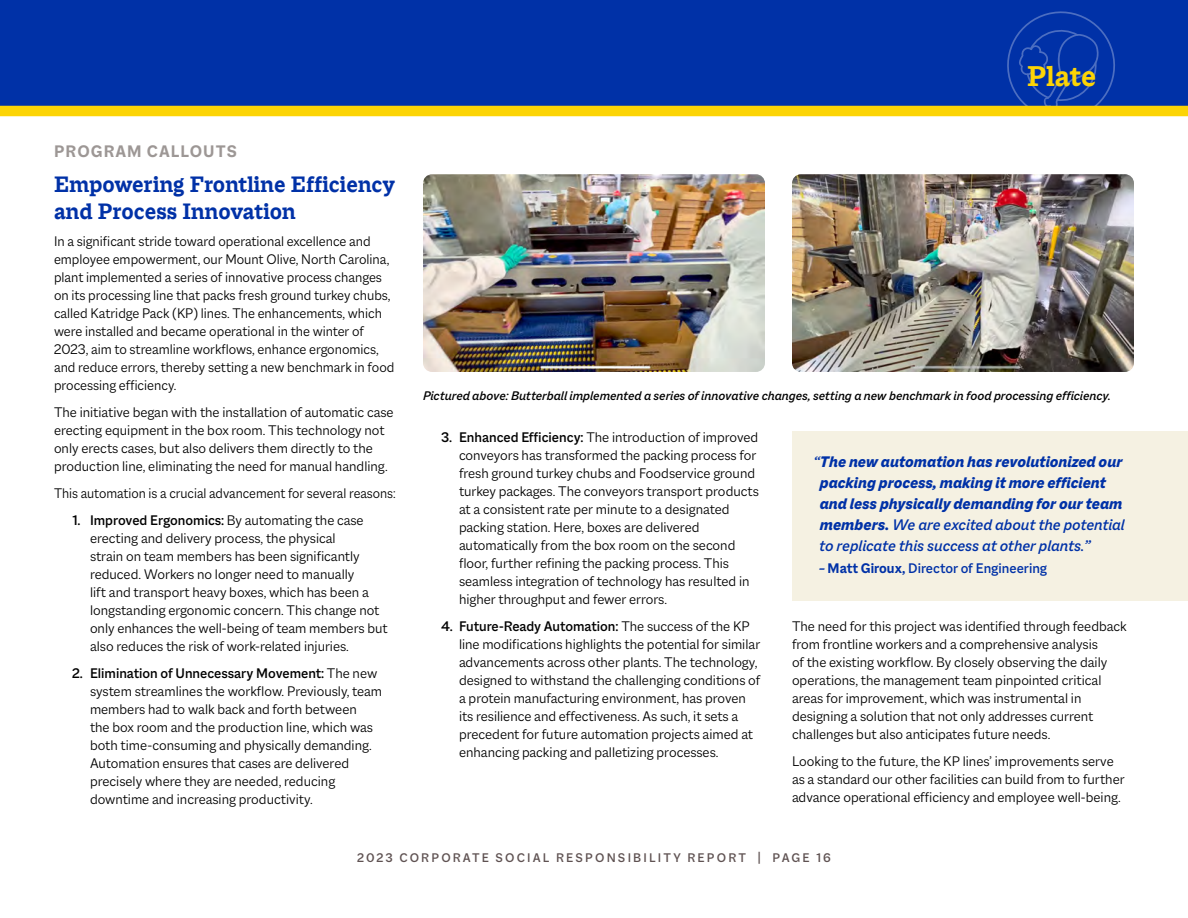
<style>
.page{position:relative;width:1188px;height:918px;background:#fff}
.page>*{position:absolute;margin:0;border:0;box-sizing:border-box;transform-origin:0 0}
.t1{font:700 30.75px "Macklin Slab";letter-spacing:-.01em;color:#fcd405}
.t2{font:700 24px/27px "Macklin Slab";color:#0031a7}
.t3{font:700 18px "Macklin Sans";letter-spacing:.06em;color:#9d9795}
.t4{font:italic 800 16.5px/21px "Macklin Sans";letter-spacing:-.005em;color:#0031a7}
.t5{font:300 15px/18px "Macklin Sans";color:#000}
.t6{font:300 15px "Macklin Sans";color:#000;scale:.96 1}
.t7{font:500 15px "Macklin Sans";color:#0031a7}
.t8{font:italic 500 13.5px "Macklin Sans";color:#000}
.t9{font:500 13.5px "Macklin Sans";letter-spacing:.16em;color:#5f5252}
.s1{font-weight:500}
.s2{font-style:italic}
.s3{font-weight:700}
</style>
<div class="page">
<div style="left:792px;top:431px;width:396px;height:170px;background:#f5f1e2"></div>
<div style="left:0;top:0;width:1188px;height:106px;background:#0031a7"></div>
<div style="left:0;top:106px;width:1188px;height:10px;background:#fcd405"></div>
<svg style="left:1001px;top:11px;width:120px;height:95px"></svg>
<img style="left:423px;top:174px;width:342px;height:198px">
<img style="left:792px;top:174px;width:342px;height:198px">
<p class="t3" style="left:54px;top:141px;width:185px">PROGRAM CALLOUTS</p>
<h2 class="t2" style="left:54px;top:170px;width:343px">Empowering Frontline Efficiency and Process Innovation</h2>
<p class="t5" style="left:54px;top:232px;width:342px">In a significant stride toward operational excellence and employee empowerment, our Mount Olive, North Carolina, plant implemented a series of innovative process changes on its processing line that packs fresh ground turkey chubs, called Katridge Pack (KP) lines. The enhancements, which were installed and became operational in the winter of 2023, aim to streamline workflows, enhance ergonomics, and reduce errors, thereby setting a new benchmark in food processing efficiency.</p>
<p class="t5" style="left:54px;top:403px;width:341px">The initiative began with the installation of automatic case erecting equipment in the box room. This technology not only erects cases, but also delivers them directly to the production line, eliminating the need for manual handling.</p>
<p class="t6" style="left:54px;top:484px;width:357px">This automation is a crucial advancement for several reasons:</p>
<p class="t5" style="left:90px;top:511px;width:299px;text-indent:-18px"><span class="s1">1. Improved Ergonomics:</span> By automating the case erecting and delivery process, the physical<br>strain on team members has been significantly reduced. Workers no longer need to manually<br>lift and transport heavy boxes, which has been a longstanding ergonomic concern. This change not only enhances the well-being of team members but also reduces the risk of work-related injuries.</p>
<p class="t5" style="left:90px;top:664px;width:294px;text-indent:-18px"><span class="s1">2. Elimination of Unnecessary Movement:</span> The new system streamlines the workflow. Previously, team members had to walk back and forth between<br>the box room and the production line, which was both time-consuming and physically demanding.<br>Automation ensures that cases are delivered precisely where they are needed, reducing downtime and increasing productivity.</p>
<h1 class="t1" style="left:1027px;top:58px;width:71px">Plate</h1>
<p class="t8" style="left:423px;top:388px;width:689px">Pictured above: Butterball implemented a series of innovative changes, setting a new benchmark in food processing efficiency.</p>
<p class="t5" style="left:459px;top:428px;width:301px;text-indent:-18px"><span class="s1">3. Enhanced Efficiency:</span> The introduction of improved conveyors has transformed the packing process for fresh ground turkey chubs and Foodservice ground turkey packages. The conveyors transport products at a consistent rate per minute to a designated packing station. Here, boxes are delivered automatically from the box room on the second floor, further refining the packing process. This seamless integration of technology has resulted in higher throughput and fewer errors.</p>
<p class="t5" style="left:459px;top:617px;width:303px;text-indent:-18px"><span class="s1">4. Future-Ready Automation:</span> The success of the KP line modifications highlights the potential for similar advancements across other plants. The technology, designed to withstand the challenging conditions of a protein manufacturing environment, has proven its resilience and effectiveness. As such, it sets a precedent for future automation projects aimed at enhancing packing and palletizing processes.</p>
<p class="t4" style="left:819px;top:451px;width:307px;text-indent:-6px"><span class="s1">“</span>The new automation has revolutionized our packing process, making it more efficient and less physically demanding for our team members. <span class="s1">We are excited about the potential to replicate this success at other plants.”</span></p>
<p class="t7" style="left:819px;top:560px;width:229px"><span class="s2">–</span> <span class="s3">Matt Giroux,</span> Director of Engineering</p>
<p class="t5" style="left:792px;top:617px;width:336px">The need for this project was identified through feedback from frontline workers and a comprehensive analysis<br>of the existing workflow. By closely observing the daily operations, the management team pinpointed critical areas for improvement, which was instrumental in designing a solution that not only addresses current challenges but also anticipates future needs.</p>
<p class="t5" style="left:792px;top:752px;width:334px">Looking to the future, the KP lines’ improvements serve as a standard our other facilities can build from to further advance operational efficiency and employee well-being.</p>
<p class="t9" style="left:357px;top:850px;width:475px">2023 CORPORATE SOCIAL RESPONSIBILITY REPORT | PAGE 16</p>
</div>
